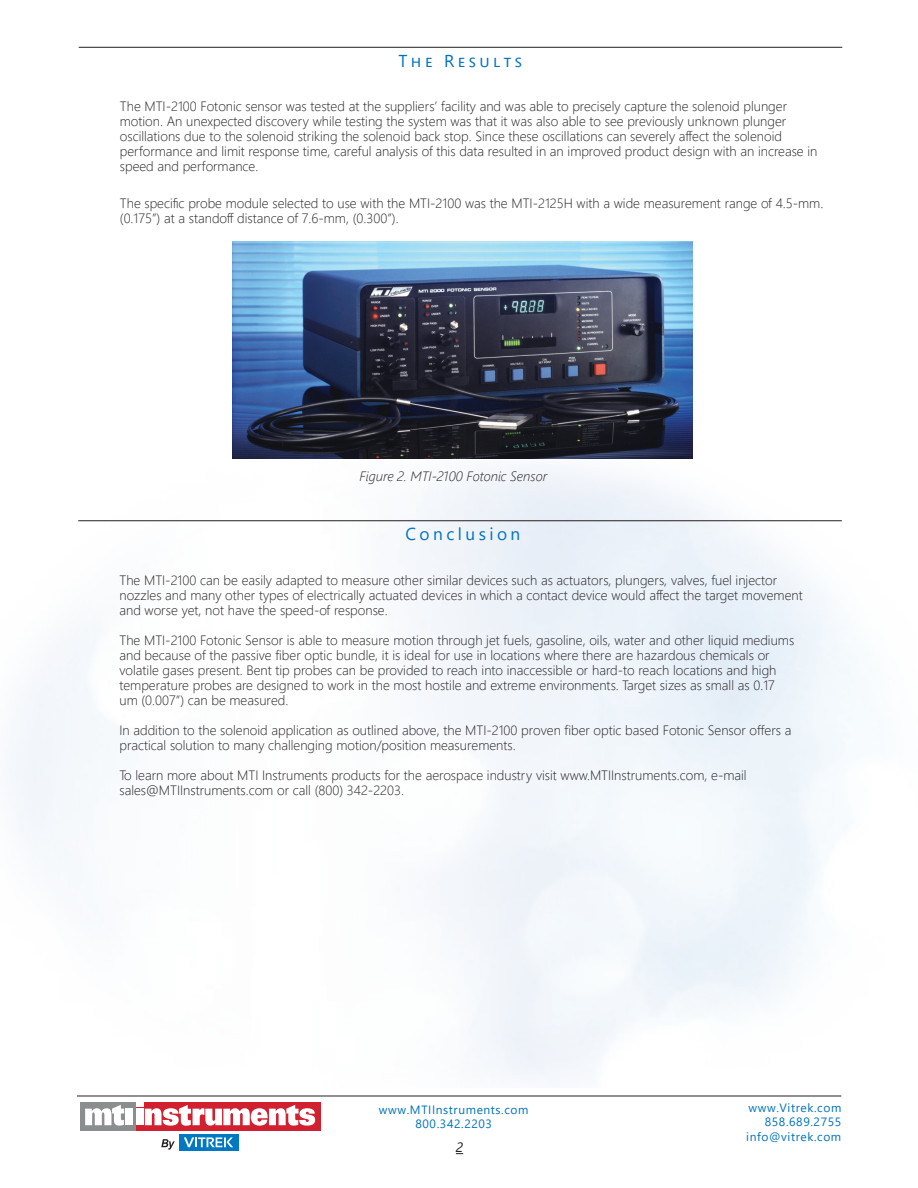
<style>
.page{position:relative;width:918px;height:1188px;background:#fff}
.page>*{position:absolute;margin:0;border:0;box-sizing:border-box;transform-origin:0 0}
.t1{font:17.25px "Segoe UI";letter-spacing:.2em;color:#0072bc}
.t2{font:300 13.5px/15px "Segoe UI";color:#231f20}
.t3{font:italic 300 13.5px "Segoe UI";color:#231f20}
.t4{font:italic 13.5px "Segoe UI";color:#231f20}
.t5{font:12px/14.4px "Segoe UI";letter-spacing:.05em;color:#0072bc;text-align:right}
</style>
<div class="page">
<hr style="left:77px;top:1096px;width:764px;height:1px;background:#231f20">
<hr style="left:79px;top:47px;width:763px;height:1px;background:#231f20">
<div style="left:136px;top:1102px;width:185px;height:28px;background:#d1202f"></div>
<div style="left:80px;top:1102px;width:56px;height:28px;background:#8b8e8f"></div>
<svg style="left:85px;top:1105px;width:39px;height:21px"></svg>
<div style="left:125px;top:1109px;width:7px;height:16px;background:#fff"></div>
<svg style="left:136px;top:1102px;width:179px;height:24px"></svg>
<svg style="left:161px;top:1139px;width:14px;height:11px"></svg>
<div style="left:179px;top:1134px;width:59px;height:16px;background:#0079c2"></div>
<svg style="left:184px;top:1137px;width:49px;height:10px"></svg>
<img style="left:232px;top:242px;width:461px;height:217px">
<hr style="left:78px;top:520px;width:764px;height:1px;background:#231f20">
<p class="t1" style="left:399px;top:45px;width:125px">The Results</p>
<p class="t2" style="left:120px;top:98px;width:699px">The MTI-2100 Fotonic sensor was tested at the suppliers’ facility and was able to precisely capture the solenoid plunger motion. An unexpected discovery while testing the system was that it was also able to see previously unknown plunger oscillations due to the solenoid striking the solenoid back stop. Since these oscillations can severely affect the solenoid performance and limit response time, careful analysis of this data resulted in an improved product design with an increase in speed and performance.</p>
<p class="t2" style="left:120px;top:194px;width:705px">The specific probe module selected to use with the MTI-2100 was the MTI-2125H with a wide measurement range of 4.5-mm. (0.175”) at a standoff distance of 7.6-mm, (0.300”).</p>
<p class="t3" style="left:360px;top:464px;width:189px">Figure 2. MTI-2100 Fotonic Sensor</p>
<p class="t1" style="left:406px;top:518px;width:116px">Conclusion</p>
<p class="t2" style="left:119px;top:571px;width:685px">The MTI-2100 can be easily adapted to measure other similar devices such as actuators, plungers, valves, fuel injector nozzles and many other types of electrically actuated devices in which a contact device would affect the target movement and worse yet, not have the speed-of response.</p>
<p class="t2" style="left:119px;top:631px;width:676px">The MTI-2100 Fotonic Sensor is able to measure motion through jet fuels, gasoline, oils, water and other liquid mediums and because of the passive fiber optic bundle, it is ideal for use in locations where there are hazardous chemicals or volatile gases present. Bent tip probes can be provided to reach into inaccessible or hard-to reach locations and high temperature probes are designed to work in the most hostile and extreme environments. Target sizes as small as 0.17 um (0.007”) can be measured.</p>
<p class="t2" style="left:119px;top:721px;width:674px">In addition to the solenoid application as outlined above, the MTI-2100 proven fiber optic based Fotonic Sensor offers a practical solution to many challenging motion/position measurements.</p>
<p class="t2" style="left:119px;top:766px;width:629px">To learn more about MTI Instruments products for the aerospace industry visit www.MTIInstruments.com, e-mail sales@MTIInstruments.com or call (800) 342-2203.</p>
<p class="t5" style="left:379px;top:1101px;width:151px;text-align:center">www.MTIInstruments.com<br>800.342.2203</p>
<p class="t4" style="left:456px;top:1135px;width:9px">2</p>
<p class="t5" style="left:746px;top:1099px;width:97px">www.Vitrek.com<br>858.689.2755 info@vitrek.com</p>
</div>
